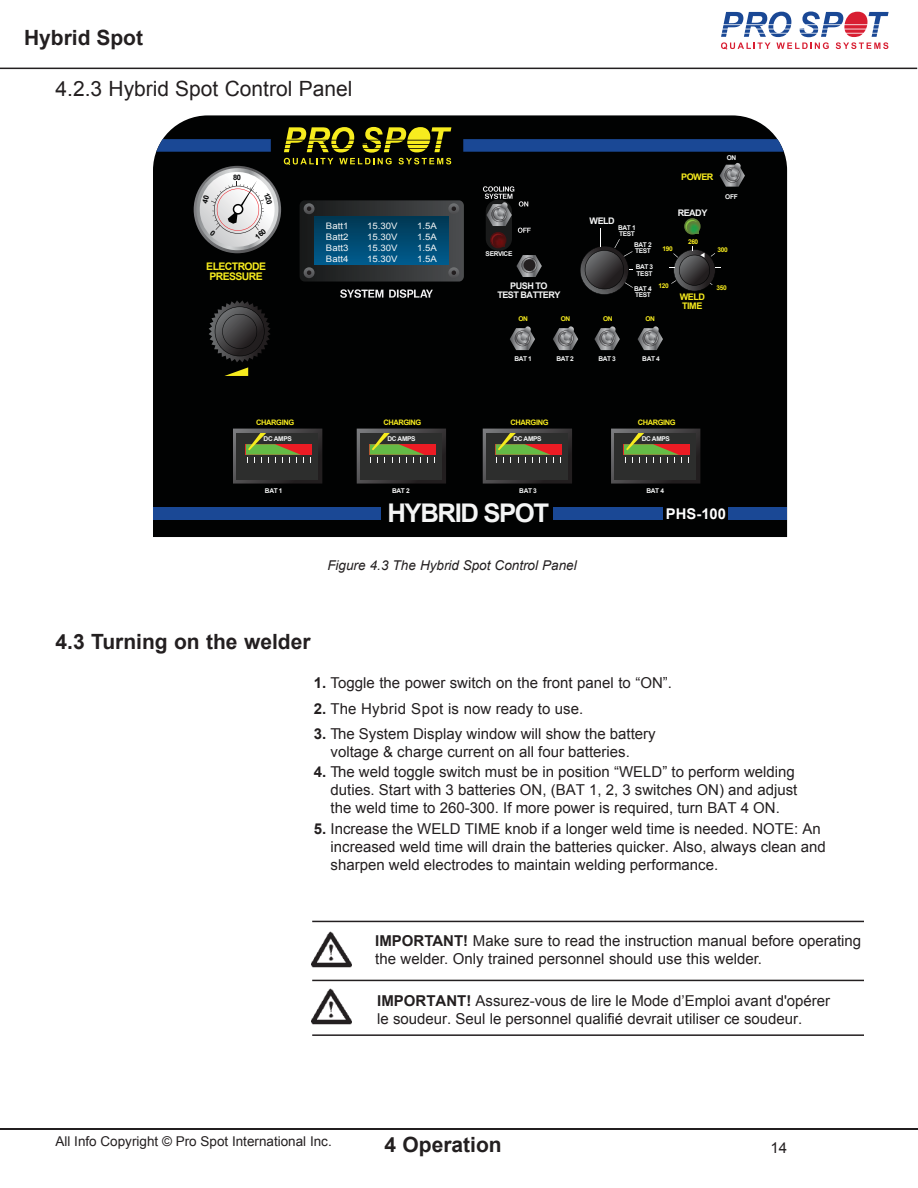
<style>
.page{position:relative;width:918px;height:1188px;background:#fff}
.page>*{position:absolute;margin:0;border:0;box-sizing:border-box;transform-origin:0 0}
.t1{font:700 25.8px "Arial";letter-spacing:-.055em;color:#f4f5f5}
.t2{font:700 21px "Arial";color:#231f20}
.t3{font:21px "Arial";color:#231f20}
.t4{font:15px/18px "Arial";color:#231f20}
.t5{font:700 14.85px "Arial";color:#fff}
.t6{font:13.5px "Arial";color:#231f20}
.t7{font:italic 13.5px "Arial";color:#231f20}
.t8{font:700 10.5px/10.4px "Arial";letter-spacing:-.055em;color:#f6eb1e;text-align:center}
.t9{font:700 9px/9px "Arial";letter-spacing:-.055em;color:#f4f5f5;text-align:center}
.t10{font:700 9px/9px "Arial";letter-spacing:-.055em;color:#f6eb1e}
.t11{font:8.85px/10.6px "Arial";color:#f4f5f5;text-align:justify;scale:1.08 1}
.t12{font:700 7.5px "Arial";letter-spacing:-.055em;color:#f6eb1e}
.t13{font:700 7.5px "Arial";color:#010202}
.t14{font:700 6.6px/6.4px "Arial";letter-spacing:-.055em;color:#f4f5f5}
.t15{font:700 6.6px "Arial";letter-spacing:-.055em;color:#f6eb1e}
.s1{font-weight:700}
</style>
<div class="page">
<hr style="left:0;top:1128px;width:918px;height:2px;background:#231f20">
<div style="left:153px;top:115px;width:634px;height:422px;background:#010202"></div>
<div style="left:486px;top:200px;width:26px;height:51px;background:#1a1b1b;border-radius:13px"></div>
<svg style="left:156px;top:139px;width:115px;height:13px"></svg>
<div style="left:153px;top:507px;width:227px;height:12px;background:#1a4895"></div>
<div style="left:554px;top:507px;width:109px;height:12px;background:#1a4895"></div>
<div style="left:728px;top:507px;width:59px;height:12px;background:#1a4895"></div>
<svg style="left:463px;top:139px;width:321px;height:13px;background:#1b4791"></svg>
<div style="left:490px;top:232px;width:16px;height:16px;background:#4d1011;border-radius:50%"></div>
<svg style="left:684px;top:218px;width:17px;height:17px"></svg>
<svg style="left:686px;top:220px;width:13px;height:13px"></svg>
<svg style="left:580px;top:228px;width:53px;height:67px;background:#232323"></svg>
<svg style="left:194px;top:166px;width:87px;height:87px"></svg>
<svg style="left:196px;top:168px;width:82px;height:82px"></svg>
<svg style="left:200px;top:172px;width:75px;height:75px"></svg>
<svg style="left:233px;top:429px;width:89px;height:55px;background:#474235"></svg>
<svg style="left:209px;top:300px;width:62px;height:76px;background:#292825"></svg>
<svg style="left:340px;top:289px;width:93px;height:9px"></svg>
<svg style="left:357px;top:429px;width:89px;height:55px;background:#474235"></svg>
<svg style="left:483px;top:429px;width:89px;height:55px;background:#474235"></svg>
<svg style="left:611px;top:429px;width:89px;height:55px;background:#474235"></svg>
<svg style="left:720px;top:163px;width:25px;height:24px"></svg>
<svg style="left:483px;top:186px;width:48px;height:61px"></svg>
<svg style="left:510px;top:326px;width:25px;height:24px"></svg>
<svg style="left:516px;top:255px;width:26px;height:22px"></svg>
<div style="left:524px;top:259px;width:11px;height:12px;background:#231f20;border-radius:50%"></div>
<svg style="left:553px;top:326px;width:25px;height:24px"></svg>
<svg style="left:594px;top:326px;width:26px;height:24px"></svg>
<svg style="left:638px;top:326px;width:25px;height:24px"></svg>
<svg style="left:669px;top:246px;width:51px;height:45px;background:#282828"></svg>
<svg style="left:284px;top:127px;width:167px;height:38px;background:#55520b"></svg>
<img style="left:311px;top:932px;width:40px;height:35px">
<img style="left:311px;top:989px;width:40px;height:35px">
<hr style="left:312px;top:921px;width:552px;height:1px;background:#231f20">
<hr style="left:312px;top:1034px;width:552px;height:2px;background:#231f20">
<hr style="left:312px;top:980px;width:552px;height:1px;background:#231f20">
<svg style="left:300px;top:200px;width:164px;height:82px;background:#193e51"></svg>
<svg style="left:721px;top:12px;width:168px;height:38px"></svg>
<hr style="left:0;top:68px;width:917px;height:1px;background:#231f20">
<svg style="left:202px;top:181px;width:70px;height:58px"></svg>
<h2 class="t2" style="left:24px;top:23px;width:121px">Hybrid Spot</h2>
<h2 class="t3" style="left:56px;top:75px;width:299px">4.2.3 Hybrid Spot Control Panel</h2>
<p class="t13" style="left:233px;top:173px;width:9px">80</p>
<p class="t8" style="left:206px;top:261px;width:61px">ELECTRODE<br>PRESSURE</p>
<p class="t11" style="left:326px;top:221px;width:22px">Batt1<br>Batt2<br>Batt3<br>Batt4</p>
<p class="t11" style="left:367px;top:221px;width:30px">15.30V 15.30V 15.30V 15.30V</p>
<p class="t11" style="left:417px;top:221px;width:20px">1.5A 1.5A 1.5A 1.5A</p>
<p class="t12" style="left:256px;top:418px;width:39px">CHARGING</p>
<p class="t12" style="left:383px;top:418px;width:39px">CHARGING</p>
<p class="t14" style="left:486px;top:251px;width:28px">SERVICE</p>
<p class="t9" style="left:497px;top:282px;width:65px">PUSH TO<br>TEST BATTERY</p>
<p class="t9" style="left:590px;top:217px;width:27px">WELD</p>
<p class="t14" style="left:618px;top:224px;width:19px">BAT 1<br>TEST</p>
<p class="t10" style="left:681px;top:172px;width:34px">POWER</p>
<p class="t9" style="left:678px;top:209px;width:31px">READY</p>
<p class="t14" style="left:727px;top:155px;width:11px">ON</p>
<p class="t14" style="left:725px;top:194px;width:14px">OFF</p>
<p class="t15" style="left:688px;top:237px;width:12px">260</p>
<p class="t14" style="left:634px;top:242px;width:19px">BAT 2<br>TEST</p>
<p class="t14" style="left:636px;top:264px;width:19px">BAT 3<br>TEST</p>
<p class="t14" style="left:634px;top:286px;width:19px">BAT 4<br>TEST</p>
<p class="t15" style="left:663px;top:244px;width:12px">190</p>
<p class="t15" style="left:718px;top:246px;width:12px">300</p>
<p class="t15" style="left:717px;top:284px;width:12px">350</p>
<p class="t15" style="left:659px;top:282px;width:12px">120</p>
<p class="t10" style="left:680px;top:293px;width:27px">WELD<br>TIME</p>
<p class="t15" style="left:518px;top:314px;width:11px">ON</p>
<p class="t15" style="left:561px;top:314px;width:11px">ON</p>
<p class="t15" style="left:603px;top:314px;width:11px">ON</p>
<p class="t15" style="left:646px;top:314px;width:11px">ON</p>
<p class="t14" style="left:556px;top:356px;width:19px">BAT 2</p>
<p class="t14" style="left:598px;top:356px;width:19px">BAT 3</p>
<p class="t14" style="left:642px;top:356px;width:19px">BAT 4</p>
<p class="t14" style="left:514px;top:356px;width:19px">BAT 1</p>
<p class="t12" style="left:511px;top:418px;width:39px">CHARGING</p>
<p class="t12" style="left:638px;top:418px;width:39px">CHARGING</p>
<p class="t14" style="left:264px;top:436px;width:30px">DC AMPS</p>
<p class="t14" style="left:387px;top:436px;width:30px">DC AMPS</p>
<p class="t14" style="left:513px;top:436px;width:30px">DC AMPS</p>
<p class="t14" style="left:642px;top:436px;width:30px">DC AMPS</p>
<p class="t14" style="left:265px;top:488px;width:19px">BAT 1</p>
<p class="t14" style="left:392px;top:488px;width:19px">BAT 2</p>
<p class="t14" style="left:519px;top:488px;width:19px">BAT 3</p>
<h1 class="t1" style="left:387px;top:496px;width:163px">HYBRID SPOT</h1>
<p class="t7" style="left:327px;top:556px;width:251px">Figure 4.3 The Hybrid Spot Control Panel</p>
<h2 class="t2" style="left:56px;top:628px;width:257px">4.3 Turning on the welder</h2>
<p class="t14" style="left:646px;top:488px;width:19px">BAT 4</p>
<p class="t5" style="left:666px;top:504px;width:62px">PHS-100</p>
<p class="t4" style="left:314px;top:674px;width:360px"><span class="s1">1.</span> Toggle the power switch on the front panel to “ON”.</p>
<p class="t4" style="left:314px;top:724px;width:343px;text-align:center"><span class="s1">3.</span> The System Display window will show the battery voltage &amp; charge current on all four batteries.</p>
<p class="t4" style="left:331px;top:762px;width:468px;text-indent:-17px"><span class="s1">4.</span> The weld toggle switch must be in position “WELD” to perform welding duties. Start with 3 batteries ON, (BAT 1, 2, 3 switches ON) and adjust the weld time to 260-300. If more power is required, turn BAT 4 ON.</p>
<p class="t4" style="left:331px;top:819px;width:497px;text-indent:-17px"><span class="s1">5.</span> Increase the WELD TIME knob if a longer weld time is needed. NOTE: An increased weld time will drain the batteries quicker. Also, always clean and sharpen weld electrodes to maintain welding performance.</p>
<p class="t4" style="left:314px;top:699px;width:271px"><span class="s1">2.</span> The Hybrid Spot is now ready to use.</p>
<p class="t6" style="left:56px;top:1133px;width:278px">All Info Copyright © Pro Spot International Inc.</p>
<p class="t4" style="left:375px;top:932px;width:488px"><span class="s1">IMPORTANT!</span> Make sure to read the instruction manual before operating the welder. Only trained personnel should use this welder.</p>
<p class="t4" style="left:377px;top:991px;width:454px"><span class="s1">IMPORTANT!</span> Assurez-vous de lire le Mode d’Emploi avant d'opérer le soudeur. Seul le personnel qualifié devrait utiliser ce soudeur.</p>
<h2 class="t2" style="left:384px;top:1131px;width:119px">4 Operation</h2>
<p class="t4" style="left:770px;top:1139px;width:18px">14</p>
</div>
